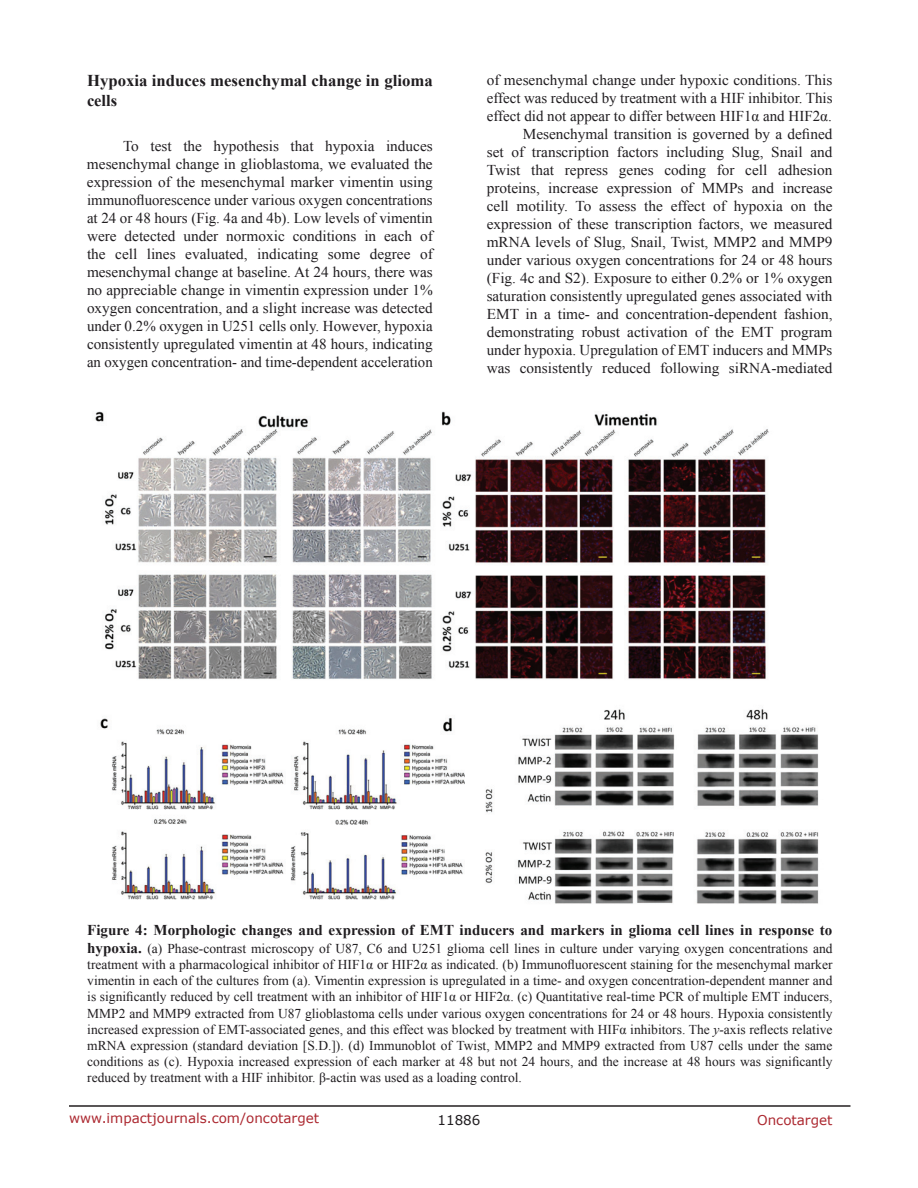
<style>
.page{position:relative;width:918px;height:1188px;background:#fff}
.page>*{position:absolute;margin:0;border:0;box-sizing:border-box;transform-origin:0 0}
.t1{font:700 16.5px/19.8px "Times New Roman";color:#201d20}
.t2{font:15px/18px "Times New Roman";color:#201d20;text-align:justify}
.t3{font:700 15px "Times New Roman";color:#201d20}
.t4{font:13.5px/16.2px "Times New Roman";color:#201d20;text-align:justify}
.t5{font:13.5px "Verdana";color:#ac2830}
.t6{font:13.5px "Verdana";color:#201d20}
.s1{font-weight:700;font-size:15px}
.s2{font-style:italic}
</style>
<div class="page">
<hr style="left:69px;top:1105px;width:781px;height:2px;background:#231f20">
<img style="left:95px;top:411px;width:724px;height:493px">
<p class="t1" style="left:87px;top:70px;width:347px">Hypoxia induces mesenchymal change in glioma cells</p>
<p class="t2" style="left:87px;top:137px;width:347px;text-indent:36px">To test the hypothesis that hypoxia induces mesenchymal change in glioblastoma, we evaluated the expression of the mesenchymal marker vimentin using immunofluorescence under various oxygen concentrations at 24 or 48 hours (Fig. 4a and 4b). Low levels of vimentin were detected under normoxic conditions in each of the cell lines evaluated, indicating some degree of mesenchymal change at baseline. At 24 hours, there was no appreciable change in vimentin expression under 1% oxygen concentration, and a slight increase was detected under 0.2% oxygen in U251 cells only. However, hypoxia consistently upregulated vimentin at 48 hours, indicating an oxygen concentration- and time-dependent acceleration</p>
<p class="t2" style="left:487px;top:71px;width:347px;text-align:right">of mesenchymal change under hypoxic conditions. This effect was reduced by treatment with a HIF inhibitor. This effect did not appear to differ between HIF1α and HIF2α.<br>Mesenchymal transition is governed by a defined<br>set of transcription factors including Slug, Snail and Twist that repress genes coding for cell adhesion proteins, increase expression of MMPs and increase cell motility. To assess the effect of hypoxia on the expression of these transcription factors, we measured mRNA levels of Slug, Snail, Twist, MMP2 and MMP9 under various oxygen concentrations for 24 or 48 hours (Fig. 4c and S2). Exposure to either 0.2% or 1% oxygen saturation consistently upregulated genes associated with EMT in a time- and concentration-dependent fashion, demonstrating robust activation of the EMT program under hypoxia. Upregulation of EMT inducers and MMPs was consistently reduced following siRNA-mediated</p>
<p class="t3" style="left:87px;top:919px;width:747px">Figure 4: Morphologic changes and expression of EMT inducers and markers in glioma cell lines in response to</p>
<p class="t4" style="left:87px;top:940px;width:747px"><span class="s1">hypoxia.</span> (a) Phase-contrast microscopy of U87, C6 and U251 glioma cell lines in culture under varying oxygen concentrations and treatment with a pharmacological inhibitor of HIF1α or HIF2α as indicated. (b) Immunofluorescent staining for the mesenchymal marker vimentin in each of the cultures from (a). Vimentin expression is upregulated in a time- and oxygen concentration-dependent manner and is significantly reduced by cell treatment with an inhibitor of HIF1α or HIF2α. (c) Quantitative real-time PCR of multiple EMT inducers, MMP2 and MMP9 extracted from U87 glioblastoma cells under various oxygen concentrations for 24 or 48 hours. Hypoxia consistently increased expression of EMT-associated genes, and this effect was blocked by treatment with HIFα inhibitors. The <span class="s2">y-</span>axis reflects relative mRNA expression (standard deviation [S.D.]). (d) Immunoblot of Twist, MMP2 and MMP9 extracted from U87 cells under the same conditions as (c). Hypoxia increased expression of each marker at 48 but not 24 hours, and the increase at 48 hours was significantly reduced by treatment with a HIF inhibitor. β-actin was used as a loading control.</p>
<p class="t5" style="left:69px;top:1109px;width:252px">www.impactjournals.com/oncotarget</p>
<p class="t6" style="left:438px;top:1111px;width:44px">11886</p>
<p class="t5" style="left:757px;top:1111px;width:77px">Oncotarget</p>
</div>
